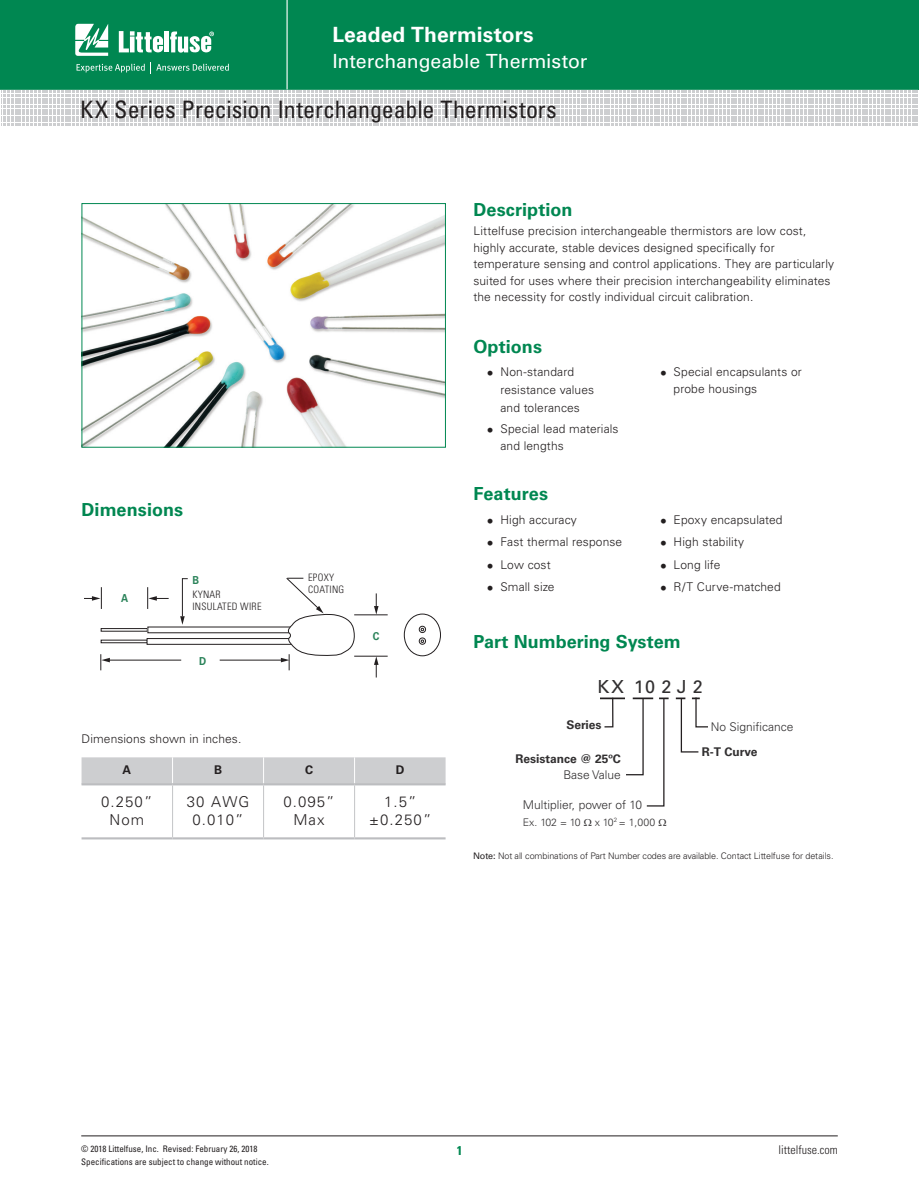
<style>
.page{position:relative;width:919px;height:1191px;background:#fff}
.page>*{position:absolute;margin:0;border:0;box-sizing:border-box;transform-origin:0 0}
.t1{font:condensed 24px "Univers LT Std";letter-spacing:-.005em;color:#231f20}
.t2{font:700 21px "Univers LT Std";letter-spacing:.005em;color:#fff}
.t3{font:19.5px "Univers LT Std";letter-spacing:-.005em;color:#fff}
.t4{font:700 18px "Univers LT Std";color:#008751}
.t5{font:18px "Univers";color:#312f30}
.t6{font:300 15px/18px "Univers LT Std";letter-spacing:.07em;color:#231f20;text-align:center}
.t7{font:14.55px "Univers";color:#211e1e;scale:.86 1}
.t8{font:700 condensed 12.75px "Univers LT Std";color:#008751}
.t9{font:300 12px/16.5px "Univers LT Std";letter-spacing:.01em;color:#231f20}
.t10{font:300 12px "Univers";color:#312f30}
.t11{font:700 12px "Univers";color:#312f30}
.t12{font:300 condensed 12px "Univers LT Std";color:#231f20}
.t13{font:700 12px "Univers LT Std";color:#231f20}
.t14{font:700 10.95px "Univers";color:#2b835a;scale:.9 1}
.t15{font:300 10.5px "Univers";color:#312f30}
.t16{font:300 condensed 10.2px/11.9px "Univers";letter-spacing:.025em;color:#231f20}
.t17{font:condensed 9px "Univers LT Std";color:#231f20}
.t18{font:300 9px "Univers";letter-spacing:-.01em;color:#231f20}
.s1{font-family:"Univers";font-size:13.5px}
.s2{font-weight:400}
</style>
<div class="page">
<hr style="left:81px;top:1135px;width:756px;height:1px;background:#231f20">
<svg style="left:1px;top:0;width:917px;height:126px;background:#44a27d"></svg>
<img style="left:83px;top:205px;width:361px;height:240px">
<div style="left:81px;top:203px;width:365px;height:244px;border:1px solid #008751"></div>
<hr style="left:81px;top:837px;width:91px;height:2px;background:#bcbdc0">
<hr style="left:172px;top:837px;width:91px;height:2px;background:#bcbdc0">
<hr style="left:263px;top:837px;width:91px;height:2px;background:#bcbdc0">
<hr style="left:354px;top:837px;width:91px;height:2px;background:#bcbdc0">
<hr style="left:81px;top:783px;width:91px;height:2px;background:#bcbdc0">
<hr style="left:172px;top:783px;width:91px;height:2px;background:#bcbdc0">
<hr style="left:354px;top:783px;width:91px;height:2px;background:#bcbdc0">
<hr style="left:172px;top:785px;width:1px;height:52px;background:#c7c8ca">
<hr style="left:263px;top:785px;width:1px;height:52px;background:#c7c8ca">
<hr style="left:354px;top:785px;width:1px;height:52px;background:#c7c8ca">
<svg style="left:81px;top:757px;width:364px;height:27px;background:#cdced0"></svg>
<hr style="left:263px;top:783px;width:91px;height:2px;background:#bcbdc0">
<div style="left:404px;top:614px;width:37px;height:42px;border:1px solid #231f20;border-radius:50%"></div>
<div style="left:101px;top:640px;width:47px;height:3px;border:1px solid #231f20"></div>
<svg style="left:85px;top:587px;width:17px;height:22px"></svg>
<svg style="left:147px;top:587px;width:22px;height:22px"></svg>
<hr style="left:220px;top:660px;width:62px;height:1px;background:#231f20">
<hr style="left:108px;top:660px;width:73px;height:1px;background:#231f20">
<svg style="left:374px;top:593px;width:4px;height:21px"></svg>
<hr style="left:182px;top:578px;width:1px;height:40px;background:#231f20">
<svg style="left:374px;top:657px;width:4px;height:20px"></svg>
<hr style="left:354px;top:656px;width:33px;height:1px;background:#231f20">
<hr style="left:354px;top:614px;width:33px;height:1px;background:#231f20">
<div style="left:147px;top:638px;width:147px;height:6px;border:1px solid #231f20"></div>
<div style="left:101px;top:628px;width:47px;height:3px;border:1px solid #231f20"></div>
<svg style="left:100px;top:654px;width:10px;height:16px"></svg>
<svg style="left:281px;top:577px;width:75px;height:93px"></svg>
<div style="left:419px;top:626px;width:7px;height:7px;border:1px solid #231f20;border-radius:50%"></div>
<svg style="left:419px;top:626px;width:6px;height:6px"></svg>
<div style="left:419px;top:637px;width:7px;height:7px;border:1px solid #231f20;border-radius:50%"></div>
<svg style="left:419px;top:638px;width:6px;height:6px"></svg>
<svg style="left:180px;top:616px;width:5px;height:9px"></svg>
<svg style="left:624px;top:697px;width:44px;height:110px"></svg>
<hr style="left:632px;top:697px;width:21px;height:2px;background:#231f20">
<svg style="left:675px;top:697px;width:33px;height:56px"></svg>
<svg style="left:603px;top:699px;width:11px;height:29px"></svg>
<hr style="left:600px;top:697px;width:25px;height:2px;background:#231f20">
<h2 class="t2" style="left:332px;top:22px;width:203px">Leaded Thermistors</h2>
<h3 class="t3" style="left:332px;top:50px;width:256px">Interchangeable Thermistor</h3>
<h1 class="t1" style="left:80px;top:94px;width:478px">KX Series Precision Interchangeable Thermistors</h1>
<h3 class="t4" style="left:473px;top:199px;width:101px">Description</h3>
<p class="t9" style="left:473px;top:223px;width:362px">Littelfuse precision interchangeable thermistors are low cost, highly accurate, stable devices designed specifically for temperature sensing and control applications. They are particularly suited for uses where their precision interchangeability eliminates the necessity for costly individual circuit calibration.</p>
<h3 class="t4" style="left:81px;top:499px;width:103px">Dimensions</h3>
<p class="t14" style="left:121px;top:592px;width:9px">A</p>
<p class="t14" style="left:192px;top:573px;width:9px">B</p>
<p class="t16" style="left:192px;top:588px;width:71px">KYNAR<br>INSULATED WIRE</p>
<p class="t14" style="left:199px;top:654px;width:9px">D</p>
<p class="t9" style="left:81px;top:731px;width:161px">Dimensions shown in inches.</p>
<p class="t7" style="left:191px;top:731px;width:12px">A</p>
<p class="t16" style="left:308px;top:571px;width:38px">EPOXY<br>COATING</p>
<p class="t14" style="left:373px;top:630px;width:9px">C</p>
<p class="t13" style="left:122px;top:762px;width:10px">A</p>
<p class="t13" style="left:305px;top:762px;width:10px">C</p>
<p class="t13" style="left:396px;top:762px;width:10px">D</p>
<p class="t6" style="left:101px;top:792px;width:53px">0.250”<br>Nom</p>
<p class="t6" style="left:187px;top:792px;width:64px">30 AWG<br>0.010”</p>
<p class="t6" style="left:283px;top:792px;width:53px">0.095”<br>Max</p>
<p class="t6" style="left:369px;top:792px;width:64px">1.5” ±0.250”</p>
<h3 class="t4" style="left:473px;top:336px;width:70px">Options</h3>
<p class="t9" style="left:500px;top:363px;width:95px;line-height:18px;text-indent:-14px"><span class="s1">•</span> Non-standard resistance values and tolerances</p>
<p class="t9" style="left:500px;top:421px;width:120px;text-indent:-14px"><span class="s1">•</span> Special lead materials and lengths</p>
<h3 class="t4" style="left:473px;top:483px;width:76px">Features</h3>
<p class="t9" style="left:487px;top:511px;width:91px"><span class="s1">•</span> High accuracy</p>
<p class="t9" style="left:487px;top:533px;width:137px"><span class="s1">•</span> Fast thermal response</p>
<p class="t9" style="left:487px;top:556px;width:65px"><span class="s1">•</span> Low cost</p>
<p class="t9" style="left:487px;top:578px;width:69px"><span class="s1">•</span> Small size</p>
<p class="t9" style="left:673px;top:364px;width:130px;text-indent:-14px"><span class="s1">•</span> Special encapsulants or probe housings</p>
<p class="t9" style="left:660px;top:511px;width:124px"><span class="s1">•</span> Epoxy encapsulated</p>
<p class="t9" style="left:660px;top:533px;width:86px"><span class="s1">•</span> High stability</p>
<p class="t9" style="left:660px;top:556px;width:62px"><span class="s1">•</span> Long life</p>
<p class="t9" style="left:660px;top:578px;width:122px"><span class="s1">•</span> R/T Curve-matched</p>
<h3 class="t4" style="left:473px;top:631px;width:209px">Part Numbering System</h3>
<h3 class="t5" style="left:597px;top:675px;width:107px">KX 10 2 J 2</h3>
<p class="t11" style="left:566px;top:717px;width:36px">Series</p>
<p class="t10" style="left:710px;top:719px;width:84px">No Significance</p>
<p class="t11" style="left:515px;top:751px;width:107px">Resistance @ 25ºC</p>
<p class="t10" style="left:563px;top:768px;width:59px">Base Value</p>
<p class="t10" style="left:523px;top:797px;width:121px">Multiplier, power of 10</p>
<p class="t15" style="left:523px;top:815px;width:59px">Ex. 102 = 10</p>
<p class="t15" style="left:594px;top:815px;width:62px">x 10<sup>2</sup> = 1,000</p>
<p class="t11" style="left:701px;top:744px;width:57px">R-T Curve</p>
<p class="t18" style="left:473px;top:850px;width:362px"><span class="s2">Note:</span> Not all combinations of Part Number codes are available. Contact Littelfuse for details.</p>
<p class="t17" style="left:81px;top:1142px;width:178px">© 2018 Littelfuse, Inc. Revised: February 26, 2018</p>
<p class="t8" style="left:456px;top:1142px;width:7px">1</p>
<p class="t12" style="left:778px;top:1142px;width:61px">littelfuse.com</p>
<p class="t17" style="left:81px;top:1156px;width:189px">Specifications are subject to change without notice.</p>
</div>
